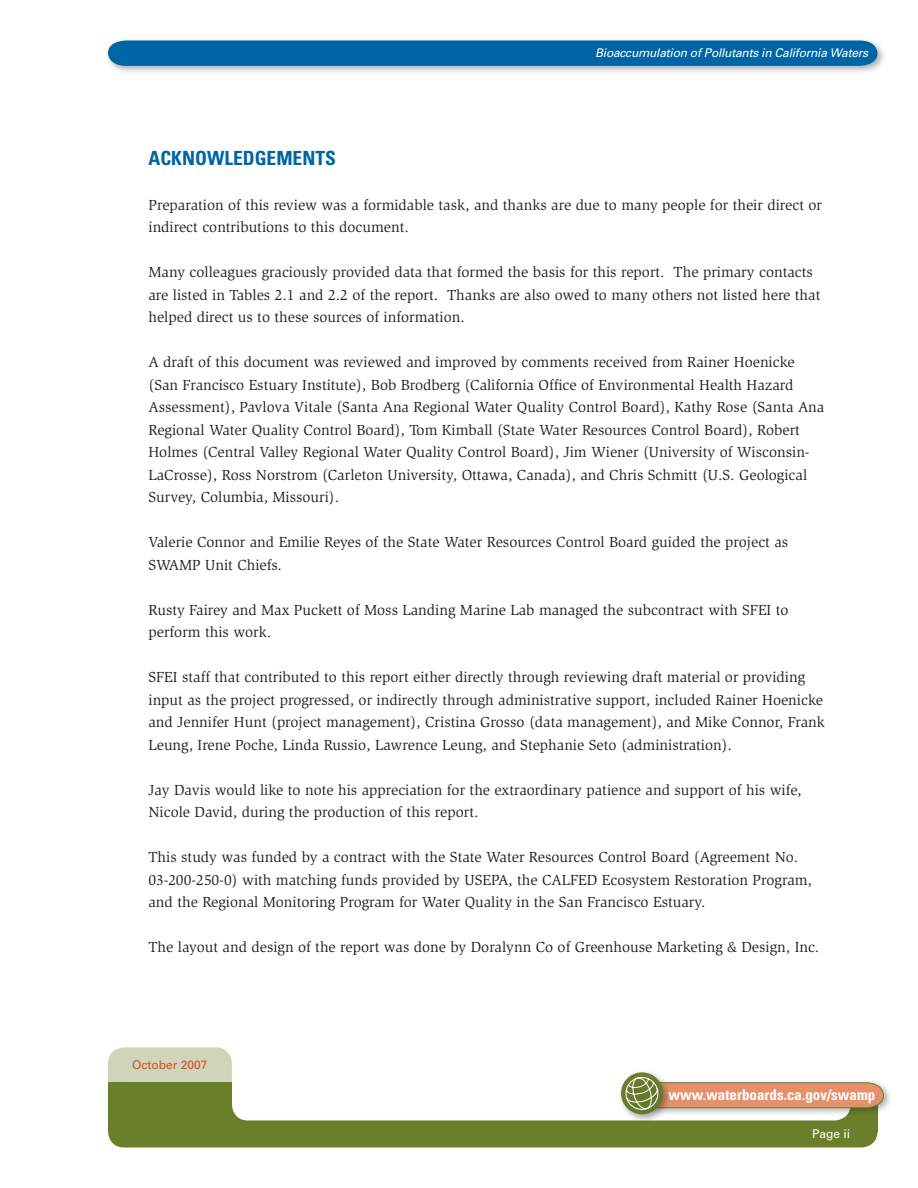
<style>
.page{position:relative;width:918px;height:1188px;background:#fff}
.page>*{position:absolute;margin:0;border:0;box-sizing:border-box;transform-origin:0 0}
.t1{font:700 condensed 19.5px "Univers";color:#0065a4}
.t2{font:15px/22.5px "Slimbach";color:#231f20}
.t3{font:700 condensed 15px "Univers";color:#fff}
.t4{font:italic 12px "Univers";letter-spacing:-.02em;color:#fff}
.t5{font:12px "Univers";color:#d34f29}
.t6{font:12px "Univers";color:#fff}
</style>
<div class="page">
<div style="left:108px;top:1047px;width:124px;height:54px;background:#d0d5b9;border-radius:16px"></div>
<div style="left:105px;top:37px;width:786px;height:46px;background:#231f20;opacity:.35"></div>
<div style="left:108px;top:41px;width:770px;height:25px;background:#0065a4"></div>
<div style="left:108px;top:1082px;width:770px;height:65px;background:#6b7f2a;border-radius:16px"></div>
<div style="left:232px;top:1042px;width:618px;height:78px;background:#fff;border-radius:16px"></div>
<div style="left:108px;top:1082px;width:124px;height:41px;background:#6b7f2a"></div>
<div style="left:640px;top:1079px;width:257px;height:46px;background:#231f20;opacity:.35"></div>
<div style="left:618px;top:1069px;width:59px;height:59px;background:#231f20;opacity:.35"></div>
<div style="left:621px;top:1073px;width:56px;height:56px;background:#231f20;opacity:.35"></div>
<svg style="left:625px;top:1076px;width:259px;height:34px"></svg>
<p class="t4" style="left:595px;top:46px;width:275px">Bioaccumulation of Pollutants in California Waters</p>
<h1 class="t1" style="left:148px;top:146px;width:88px">Acknowledgements</h1>
<p class="t2" style="left:148px;top:194px;width:675px">Preparation of this review was a formidable task, and thanks are due to many people for their direct or indirect contributions to this document.</p>
<p class="t2" style="left:148px;top:261px;width:673px">Many colleagues graciously provided data that formed the basis for this report. The primary contacts are listed in Tables 2.1 and 2.2 of the report. Thanks are also owed to many others not listed here that helped direct us to these sources of information.</p>
<p class="t2" style="left:148px;top:351px;width:677px">A draft of this document was reviewed and improved by comments received from Rainer Hoenicke (San Francisco Estuary Institute), Bob Brodberg (California Office of Environmental Health Hazard Assessment), Pavlova Vitale (Santa Ana Regional Water Quality Control Board), Kathy Rose (Santa Ana Regional Water Quality Control Board), Tom Kimball (State Water Resources Control Board), Robert Holmes (Central Valley Regional Water Quality Control Board), Jim Wiener (University of Wisconsin-LaCrosse), Ross Norstrom (Carleton University, Ottawa, Canada), and Chris Schmitt (U.S. Geological Survey, Columbia, Missouri).</p>
<p class="t2" style="left:148px;top:531px;width:641px">Valerie Connor and Emilie Reyes of the State Water Resources Control Board guided the project as<br>SWAMP Unit Chiefs.</p>
<p class="t2" style="left:148px;top:599px;width:642px">Rusty Fairey and Max Puckett of Moss Landing Marine Lab managed the subcontract with SFEI to perform this work.</p>
<p class="t2" style="left:148px;top:666px;width:678px">SFEI staff that contributed to this report either directly through reviewing draft material or providing input as the project progressed, or indirectly through administrative support, included Rainer Hoenicke and Jennifer Hunt (project management), Cristina Grosso (data management), and Mike Connor, Frank Leung, Irene Poche, Linda Russio, Lawrence Leung, and Stephanie Seto (administration).</p>
<p class="t2" style="left:148px;top:779px;width:655px">Jay Davis would like to note his appreciation for the extraordinary patience and support of his wife,<br>Nicole David, during the production of this report.</p>
<p class="t2" style="left:148px;top:846px;width:665px">This study was funded by a contract with the State Water Resources Control Board (Agreement No.<br>03-200-250-0) with matching funds provided by USEPA, the CALFED Ecosystem Restoration Program, and the Regional Monitoring Program for Water Quality in the San Francisco Estuary.</p>
<p class="t2" style="left:148px;top:936px;width:672px">The layout and design of the report was done by Doralynn Co of Greenhouse Marketing &amp; Design, Inc.</p>
<p class="t5" style="left:132px;top:1057px;width:77px">October 2007</p>
<p class="t3" style="left:669px;top:1085px;width:208px">www.waterboards.ca.gov/swamp</p>
<p class="t6" style="left:812px;top:1127px;width:40px">Page ii</p>
</div>
